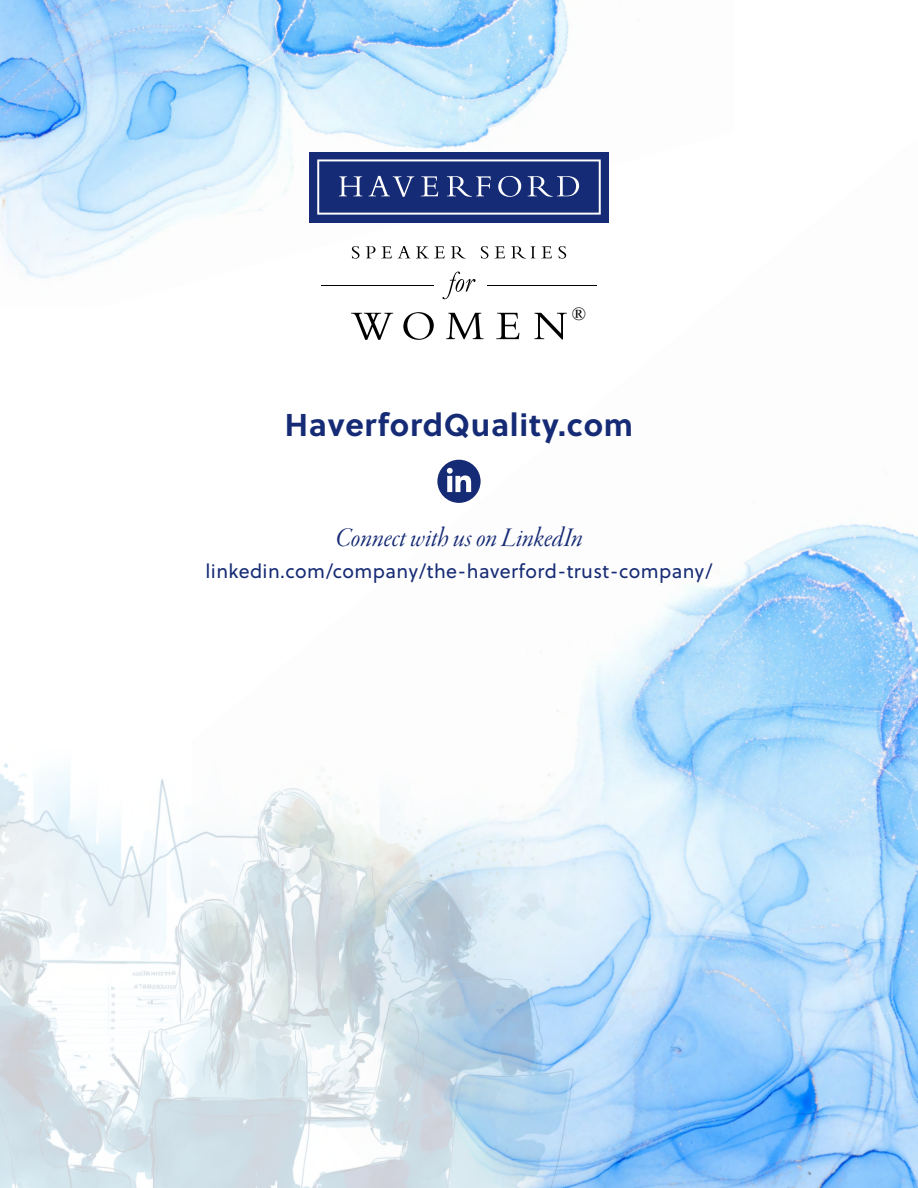
<style>
.page{position:relative;width:918px;height:1188px;background:#fff}
.page>*{position:absolute;margin:0;border:0;box-sizing:border-box;transform-origin:0 0}
.t1{font:700 31.5px "Soleil";letter-spacing:.025em;color:#162b75}
.t2{font:28.5px "Garamond Premr Pro It Disp";color:#162b75}
.t3{font:19.5px "Soleil";letter-spacing:.02em;color:#162b75}
.t4{font:18.75px "Garamond";color:#000}
</style>
<div class="page">
<img style="left:0;top:0;width:569px;height:278px">
<img style="left:192px;top:138px;width:726px;height:1050px">
<div style="left:309px;top:152px;width:300px;height:70px;background:#162b75"></div>
<svg style="left:317px;top:159px;width:284px;height:56px"></svg>
<svg style="left:442px;top:272px;width:34px;height:27px"></svg>
<svg style="left:352px;top:246px;width:214px;height:13px"></svg>
<svg style="left:351px;top:312px;width:216px;height:28px"></svg>
<hr style="left:321px;top:286px;width:113px;height:1px;background:#000">
<hr style="left:488px;top:286px;width:109px;height:1px;background:#000">
<div style="left:437px;top:460px;width:44px;height:43px;background:#162b75;border-radius:50%"></div>
<svg style="left:447px;top:468px;width:24px;height:24px"></svg>
<img style="left:0;top:721px;width:622px;height:467px">
<p class="t4" style="left:572px;top:302px;width:16px">®</p>
<h1 class="t1" style="left:285px;top:401px;width:350px">HaverfordQuality.com</h1>
<h2 class="t2" style="left:335px;top:523px;width:249px">Connect with us on LinkedIn</h2>
<p class="t3" style="left:206px;top:557px;width:508px">linkedin.com/company/the-haverford-trust-company/</p>
</div>
